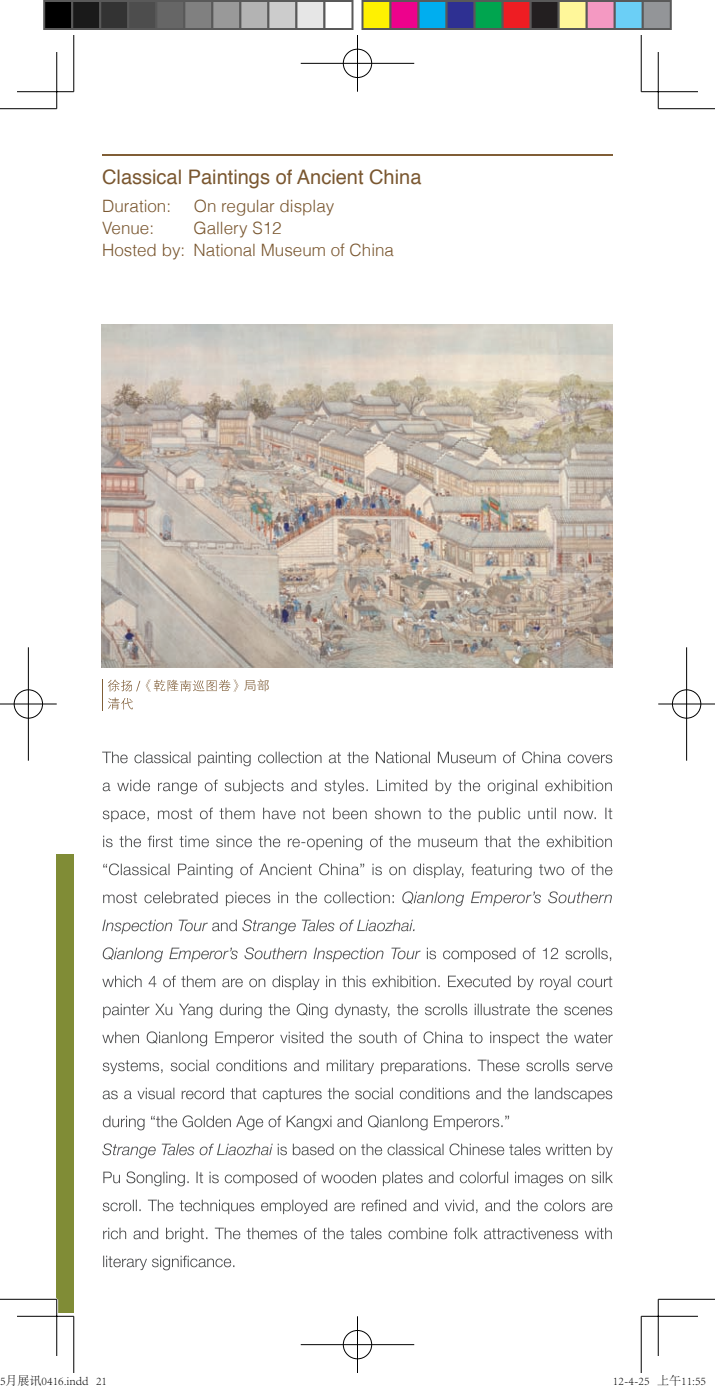
<style>
.page{position:relative;width:715px;height:1391px;background:#fff}
.page>*{position:absolute;margin:0;border:0;box-sizing:border-box;transform-origin:0 0}
.t1{font:20px "Helvetica";color:#7a5730}
.t2{font:300 17px/22px "Helvetica";color:#7a5730}
.t3{font:13px "FZXH1 K GBK1 0";color:#7a5730}
.t4{font:300 12px "Adobe Song Std";color:#000}
</style>
<div class="page">
<div style="left:57px;top:854px;width:17px;height:459px;background:#808c36"></div>
<hr style="left:102px;top:154px;width:510px;height:2px;background:#805e36">
<svg style="left:103px;top:1256px;width:131px;height:14px"></svg>
<svg style="left:103px;top:1228px;width:508px;height:14px"></svg>
<svg style="left:103px;top:1200px;width:509px;height:14px"></svg>
<svg style="left:103px;top:1171px;width:509px;height:15px"></svg>
<svg style="left:102px;top:1143px;width:510px;height:15px"></svg>
<svg style="left:103px;top:1115px;width:406px;height:15px"></svg>
<svg style="left:103px;top:1088px;width:509px;height:14px"></svg>
<svg style="left:103px;top:1060px;width:509px;height:14px"></svg>
<svg style="left:102px;top:1031px;width:510px;height:15px"></svg>
<svg style="left:103px;top:1003px;width:509px;height:15px"></svg>
<svg style="left:102px;top:976px;width:510px;height:14px"></svg>
<svg style="left:103px;top:947px;width:508px;height:15px"></svg>
<svg style="left:102px;top:919px;width:312px;height:15px"></svg>
<svg style="left:103px;top:891px;width:508px;height:15px"></svg>
<svg style="left:103px;top:863px;width:509px;height:15px"></svg>
<svg style="left:103px;top:836px;width:508px;height:14px"></svg>
<svg style="left:103px;top:808px;width:509px;height:14px"></svg>
<svg style="left:103px;top:780px;width:508px;height:14px"></svg>
<svg style="left:102px;top:751px;width:510px;height:15px"></svg>
<img style="left:102px;top:325px;width:510px;height:343px">
<hr style="left:102px;top:679px;width:1px;height:32px;background:#805e36">
<svg style="left:108px;top:679px;width:130px;height:13px"></svg>
<svg style="left:108px;top:698px;width:25px;height:11px"></svg>
<hr style="left:55px;top:1299px;width:3px;height:57px;background:#fff">
<hr style="left:0;top:108px;width:57px;height:1px;background:#000">
<hr style="left:658px;top:108px;width:56px;height:1px;background:#000">
<hr style="left:0;top:1299px;width:57px;height:1px;background:#000">
<hr style="left:658px;top:1299px;width:56px;height:1px;background:#000">
<hr style="left:73px;top:35px;width:1px;height:57px;background:#000">
<hr style="left:73px;top:1316px;width:1px;height:57px;background:#000">
<hr style="left:640px;top:35px;width:1px;height:57px;background:#000">
<hr style="left:640px;top:1316px;width:1px;height:57px;background:#000">
<hr style="left:17px;top:91px;width:57px;height:1px;background:#000">
<hr style="left:641px;top:91px;width:56px;height:1px;background:#000">
<hr style="left:17px;top:1316px;width:57px;height:1px;background:#000">
<hr style="left:641px;top:1316px;width:56px;height:1px;background:#000">
<hr style="left:56px;top:52px;width:1px;height:57px;background:#000">
<hr style="left:56px;top:1299px;width:1px;height:57px;background:#000">
<hr style="left:657px;top:52px;width:1px;height:57px;background:#000">
<hr style="left:657px;top:1299px;width:1px;height:57px;background:#000">
<div style="left:342px;top:48px;width:31px;height:31px;border:3px solid #fff;border-radius:50%"></div>
<hr style="left:300px;top:62px;width:114px;height:3px;background:#fff">
<hr style="left:356px;top:35px;width:3px;height:57px;background:#fff">
<div style="left:343px;top:49px;width:29px;height:29px;border:1px solid #000;border-radius:50%"></div>
<hr style="left:300px;top:63px;width:114px;height:1px;background:#000">
<hr style="left:357px;top:35px;width:1px;height:57px;background:#000">
<div style="left:342px;top:1329px;width:31px;height:31px;border:3px solid #fff;border-radius:50%"></div>
<hr style="left:300px;top:1343px;width:114px;height:3px;background:#fff">
<hr style="left:356px;top:1316px;width:3px;height:57px;background:#fff">
<div style="left:343px;top:1330px;width:29px;height:29px;border:1px solid #000;border-radius:50%"></div>
<hr style="left:300px;top:1344px;width:114px;height:1px;background:#000">
<hr style="left:357px;top:1316px;width:1px;height:57px;background:#000">
<div style="left:13px;top:688px;width:31px;height:32px;border:3px solid #fff;border-radius:50%"></div>
<hr style="left:0;top:703px;width:57px;height:2px;background:#fff">
<hr style="left:27px;top:647px;width:3px;height:114px;background:#fff">
<div style="left:14px;top:690px;width:29px;height:28px;border:1px solid #000;border-radius:50%"></div>
<hr style="left:0;top:704px;width:57px;height:1px;background:#000">
<hr style="left:28px;top:647px;width:1px;height:114px;background:#000">
<div style="left:670px;top:688px;width:32px;height:32px;border:3px solid #fff;border-radius:50%"></div>
<hr style="left:658px;top:703px;width:56px;height:2px;background:#fff">
<hr style="left:685px;top:647px;width:2px;height:114px;background:#fff">
<div style="left:672px;top:690px;width:28px;height:28px;border:1px solid #000;border-radius:50%"></div>
<hr style="left:658px;top:704px;width:56px;height:1px;background:#000">
<hr style="left:686px;top:647px;width:1px;height:114px;background:#000">
<div style="left:44px;top:1px;width:28px;height:28px;background:#000"></div>
<div style="left:43px;top:0;width:30px;height:30px;border:2px solid #595959"></div>
<div style="left:72px;top:1px;width:28px;height:28px;background:#1a1a1a"></div>
<div style="left:71px;top:0;width:30px;height:30px;border:2px solid #595959"></div>
<div style="left:100px;top:1px;width:28px;height:28px;background:#333"></div>
<div style="left:99px;top:0;width:30px;height:30px;border:2px solid #595959"></div>
<div style="left:128px;top:1px;width:28px;height:28px;background:#4d4d4d"></div>
<div style="left:127px;top:0;width:30px;height:30px;border:2px solid #595959"></div>
<div style="left:156px;top:1px;width:28px;height:28px;background:#666"></div>
<div style="left:155px;top:0;width:30px;height:30px;border:2px solid #595959"></div>
<div style="left:184px;top:1px;width:28px;height:28px;background:#808080"></div>
<div style="left:183px;top:0;width:30px;height:30px;border:2px solid #595959"></div>
<div style="left:212px;top:1px;width:28px;height:28px;background:#999"></div>
<div style="left:211px;top:0;width:30px;height:30px;border:2px solid #595959"></div>
<div style="left:240px;top:1px;width:28px;height:28px;background:#b3b3b3"></div>
<div style="left:239px;top:0;width:30px;height:30px;border:2px solid #595959"></div>
<div style="left:268px;top:1px;width:28px;height:28px;background:#ccc"></div>
<div style="left:267px;top:0;width:30px;height:30px;border:2px solid #595959"></div>
<div style="left:296px;top:1px;width:28px;height:28px;background:#e6e6e6"></div>
<div style="left:295px;top:0;width:30px;height:30px;border:2px solid #595959"></div>
<div style="left:323px;top:0;width:30px;height:30px;border:2px solid #595959"></div>
<div style="left:362px;top:1px;width:28px;height:28px;background:#fff101"></div>
<div style="left:361px;top:0;width:30px;height:30px;border:2px solid #595959"></div>
<div style="left:390px;top:1px;width:28px;height:28px;background:#ed028c"></div>
<div style="left:389px;top:0;width:30px;height:30px;border:2px solid #595959"></div>
<div style="left:418px;top:1px;width:28px;height:28px;background:#00aeef"></div>
<div style="left:417px;top:0;width:30px;height:30px;border:2px solid #595959"></div>
<div style="left:446px;top:1px;width:28px;height:28px;background:#2e3092"></div>
<div style="left:445px;top:0;width:30px;height:30px;border:2px solid #595959"></div>
<div style="left:474px;top:1px;width:28px;height:28px;background:#00a54f"></div>
<div style="left:473px;top:0;width:30px;height:30px;border:2px solid #595959"></div>
<div style="left:502px;top:1px;width:28px;height:28px;background:#ee1d23"></div>
<div style="left:501px;top:0;width:30px;height:30px;border:2px solid #595959"></div>
<div style="left:530px;top:1px;width:28px;height:28px;background:#231f20"></div>
<div style="left:529px;top:0;width:30px;height:30px;border:2px solid #595959"></div>
<div style="left:558px;top:1px;width:28px;height:28px;background:#fff79a"></div>
<div style="left:557px;top:0;width:30px;height:30px;border:2px solid #595959"></div>
<div style="left:586px;top:1px;width:28px;height:28px;background:#f499c2"></div>
<div style="left:585px;top:0;width:30px;height:30px;border:2px solid #595959"></div>
<div style="left:614px;top:1px;width:28px;height:28px;background:#6bcff6"></div>
<div style="left:613px;top:0;width:30px;height:30px;border:2px solid #595959"></div>
<div style="left:642px;top:1px;width:28px;height:28px;background:#939598"></div>
<div style="left:641px;top:0;width:30px;height:30px;border:2px solid #595959"></div>
<svg style="left:73px;top:1362px;width:2px;height:11px"></svg>
<p class="t1" style="left:102px;top:162px;width:321px">Classical Paintings of Ancient China</p>
<p class="t2" style="left:102px;top:194px;width:70px">Duration:</p>
<p class="t2" style="left:194px;top:194px;width:142px">On regular display</p>
<p class="t2" style="left:102px;top:216px;width:53px">Venue:</p>
<p class="t2" style="left:102px;top:216px;width:293px;text-indent:91px">Gallery S12<br>Hosted by: National Museum of China</p>
<p class="t3" style="left:244px;top:679px;width:27px">局部</p>
<p class="t4" style="left:0;top:1374px;width:109px">5月展讯0416.indd 21</p>
<p class="t4" style="left:612px;top:1374px;width:95px">12-4-25 上午11:55</p>
</div>
